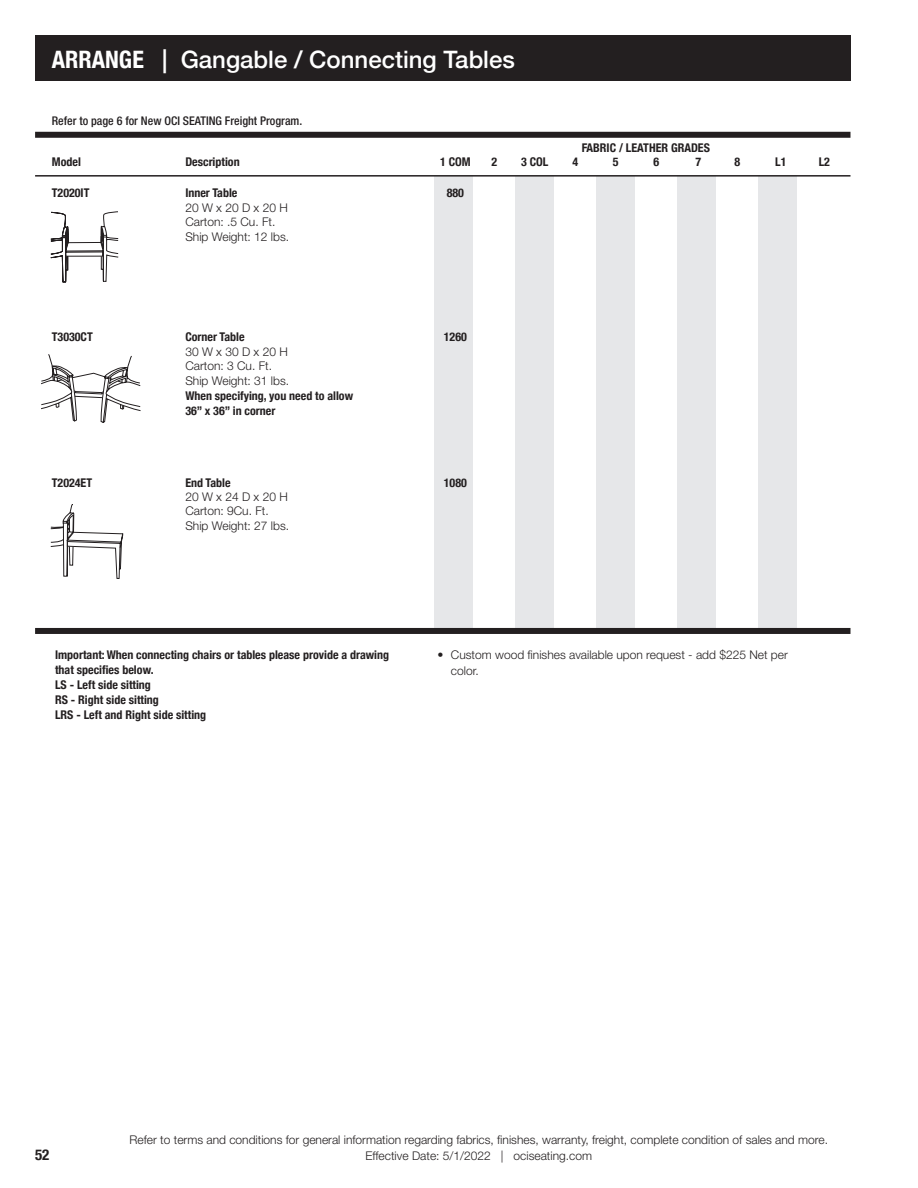
<style>
.page{position:relative;width:918px;height:1188px;background:#fff}
.page>*{position:absolute;margin:0;border:0;box-sizing:border-box;transform-origin:0 0}
.t1{font:500 24px "Helvetica Neue";color:#fff}
.t2{font:700 condensed 15px "Helvetica Neue";color:#231f20}
.t3{font:300 12px/14.4px "Helvetica Neue LT Std";color:#231f20}
.t4{font:700 condensed 12px/15px "Helvetica Neue";color:#231f20}
.t5{font:500 condensed 12px "Helvetica Neue";color:#231f20}
.s1{font-weight:700;font-stretch:condensed}
</style>
<div class="page">
<div style="left:35px;top:35px;width:815px;height:46px;background:#231f20"></div>
<div style="left:35px;top:132px;width:815px;height:6px;background:#231f20"></div>
<div style="left:434px;top:176px;width:39px;height:455px;background:#e6e7e9"></div>
<div style="left:515px;top:176px;width:39px;height:455px;background:#e6e7e9"></div>
<div style="left:596px;top:176px;width:39px;height:455px;background:#e6e7e9"></div>
<div style="left:677px;top:176px;width:39px;height:455px;background:#e6e7e9"></div>
<div style="left:758px;top:176px;width:39px;height:455px;background:#e6e7e9"></div>
<hr style="left:35px;top:175px;width:815px;height:2px;background:#231f20">
<svg style="left:51px;top:212px;width:67px;height:70px"></svg>
<svg style="left:41px;top:354px;width:100px;height:69px"></svg>
<svg style="left:51px;top:504px;width:72px;height:75px"></svg>
<div style="left:35px;top:628px;width:815px;height:6px;background:#231f20"></div>
<h1 class="t1" style="left:52px;top:40px;width:465px"><span class="s1">ARRANGE</span> | Gangable / Connecting Tables</h1>
<p class="t5" style="left:52px;top:114px;width:252px">Refer to page 6 for New OCI SEATING Freight Program.</p>
<p class="t4" style="left:582px;top:139px;width:130px">FABRIC / LEATHER GRADES</p>
<p class="t4" style="left:52px;top:154px;width:31px">Model</p>
<p class="t4" style="left:185px;top:154px;width:56px">Description</p>
<p class="t4" style="left:440px;top:154px;width:32px">1 COM</p>
<p class="t4" style="left:491px;top:154px;width:7px">2</p>
<p class="t4" style="left:521px;top:154px;width:29px">3 COL</p>
<p class="t4" style="left:572px;top:154px;width:7px">4</p>
<p class="t4" style="left:613px;top:154px;width:7px">5</p>
<p class="t4" style="left:653px;top:154px;width:7px">6</p>
<p class="t4" style="left:695px;top:154px;width:7px">7</p>
<p class="t4" style="left:734px;top:154px;width:7px">8</p>
<p class="t4" style="left:775px;top:154px;width:13px">L1</p>
<p class="t4" style="left:819px;top:154px;width:13px">L2</p>
<p class="t4" style="left:52px;top:185px;width:39px">T2020IT</p>
<p class="t4" style="left:185px;top:185px;width:54px">Inner Table</p>
<p class="t4" style="left:447px;top:185px;width:19px">880</p>
<p class="t3" style="left:185px;top:200px;width:104px">20 W x 20 D x 20 H<br>Carton: . 5 Cu. Ft.<br>Ship Weight: 12 lbs.</p>
<p class="t4" style="left:52px;top:329px;width:43px">T3030CT</p>
<p class="t4" style="left:185px;top:329px;width:61px">Corner Table</p>
<p class="t4" style="left:444px;top:329px;width:25px">1260</p>
<p class="t3" style="left:185px;top:344px;width:104px">30 W x 30 D x 20 H<br>Carton: 3 Cu. Ft.<br>Ship Weight: 31 lbs.</p>
<p class="t4" style="left:185px;top:387px;width:169px">When specifying, you need to allow<br>36” x 36” in corner</p>
<p class="t4" style="left:52px;top:474px;width:42px">T2024ET</p>
<p class="t4" style="left:185px;top:474px;width:47px">End Table</p>
<p class="t4" style="left:444px;top:474px;width:25px">1080</p>
<p class="t3" style="left:185px;top:489px;width:104px">20 W x 24 D x 20 H<br>Carton: 9Cu. Ft.<br>Ship Weight: 27 lbs.</p>
<p class="t4" style="left:55px;top:646px;width:336px">Important: When connecting chairs or tables please provide a drawing that specifies below.<br>LS - Left side sitting<br>RS - Right side sitting<br>LRS - Left and Right side sitting</p>
<p class="t3" style="left:451px;top:646px;width:338px;line-height:16.5px;text-indent:-14px">• Custom wood finishes available upon request - add $225 Net per color.</p>
<p class="t2" style="left:35px;top:1142px;width:16px">52</p>
<p class="t3" style="left:130px;top:1131px;width:700px;line-height:16.5px;text-align:center">Refer to terms and conditions for general information regarding fabrics, finishes, warranty, freight, complete condition of sales and more.<br>Effective Date: 5/1/2022 | ociseating.com</p>
</div>
